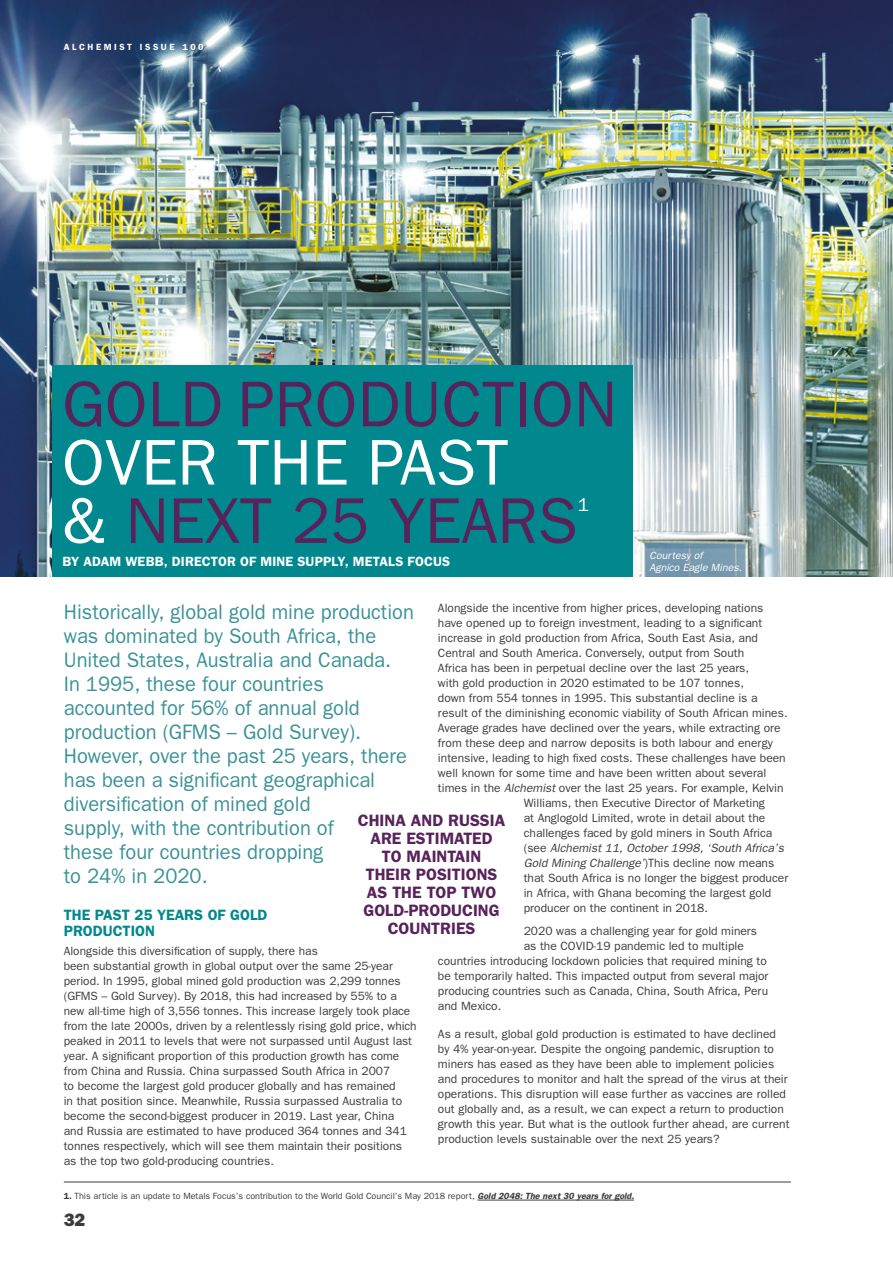
<style>
.page{position:relative;width:893px;height:1263px;background:#fff}
.page>*{position:absolute;margin:0;border:0;box-sizing:border-box;transform-origin:0 0}
.t1{font:64.8px/58.3px "Franklin Gothic";color:#fff}
.t2{font:64.8px "Franklin Gothic";color:#58225b}
.t3{font:21px/24px "Franklin Gothic";color:#3a9298;scale:.96 1}
.t4{font:18.9px "Franklin Gothic";color:#fff}
.t5{font:800 18px "Franklin Gothic";color:#3c3c3b}
.t6{font:600 16.5px/18px "Franklin Gothic";color:#58225b;text-align:center}
.t7{font:600 15px/15.8px "Franklin Gothic";color:#00888e}
.t8{font:600 13.35px "Franklin Gothic";letter-spacing:.01em;color:#fff}
.t9{font:12px/15px "Franklin Gothic";color:#3c3c3b}
.t10{font:italic 12px "Franklin Gothic";color:#3c3c3b}
.t11{font:italic 10.5px/12px "Franklin Gothic";color:#fff}
.t12{font:9px "Franklin Gothic";color:#3c3c3b}
.t13{font:600 9px "Franklin Gothic";letter-spacing:.28em;color:#fff}
.s1{color:#58225b}
.s2{font-style:italic}
.s3{font-style:normal}
.s4{font-weight:600}
.s5{font-weight:600;font-style:italic}
</style>
<div class="page">
<hr style="left:64px;top:1182px;width:727px;height:1px;background:#3c3c3b">
<hr style="left:477px;top:1200px;width:157px;height:1px;background:#3c3c3b">
<img style="left:0;top:0;width:893px;height:577px">
<div style="left:52px;top:366px;width:581px;height:211px;background:#00888e"></div>
<p class="t13" style="left:64px;top:41px;width:141px">ALCHEMIST ISSUE 100</p>
<h1 class="t2" style="left:62px;top:367px;width:556px">GOLD PRODUCTION</h1>
<h1 class="t1" style="left:62px;top:432px;width:517px">OVER THE PAST<br>&amp; <span class="s1">NEXT 25 YEARS</span></h1>
<h3 class="t4" style="left:578px;top:494px;width:13px">1</h3>
<p class="t8" style="left:63px;top:554px;width:389px">BY ADAM WEBB, DIRECTOR OF MINE SUPPLY, METALS FOCUS</p>
<p class="t11" style="left:649px;top:549px;width:94px">Courtesy of<br>Agnico Eagle Mines.</p>
<p class="t9" style="left:438px;top:600px;width:327px">Alongside the incentive from higher prices, developing nations</p>
<p class="t9" style="left:438px;top:615px;width:326px">have opened up to foreign investment, leading to a significant</p>
<p class="t9" style="left:438px;top:630px;width:321px">increase in gold production from Africa, South East Asia, and</p>
<p class="t9" style="left:438px;top:645px;width:308px">Central and South America. Conversely, output from South</p>
<p class="t9" style="left:438px;top:660px;width:313px">Africa has been in perpetual decline over the last 25 years,</p>
<p class="t9" style="left:438px;top:675px;width:307px">with gold production in 2020 estimated to be 107 tonnes,</p>
<p class="t9" style="left:438px;top:690px;width:321px">down from 554 tonnes in 1995. This substantial decline is a</p>
<p class="t9" style="left:438px;top:705px;width:351px">result of the diminishing economic viability of South African mines.</p>
<p class="t9" style="left:438px;top:720px;width:344px">Average grades have declined over the years, while extracting ore</p>
<p class="t9" style="left:438px;top:735px;width:336px">from these deep and narrow deposits is both labour and energy</p>
<p class="t9" style="left:438px;top:750px;width:349px">intensive, leading to high fixed costs. These challenges have been</p>
<p class="t9" style="left:438px;top:765px;width:330px">well known for some time and have been written about several</p>
<p class="t9" style="left:438px;top:780px;width:347px">times in the <span class="s2">Alchemist</span> over the last 25 years. For example, Kelvin</p>
<p class="t9" style="left:524px;top:795px;width:243px">Williams, then Executive Director of Marketing</p>
<p class="t9" style="left:524px;top:810px;width:243px">at Anglogold Limited, wrote in detail about the</p>
<p class="t9" style="left:524px;top:825px;width:250px">challenges faced by gold miners in South Africa</p>
<p class="t10" style="left:524px;top:841px;width:262px"><span class="s3">(see</span> Alchemist 11, October 1998, ‘South Africa’s</p>
<p class="t10" style="left:524px;top:856px;width:252px">Gold Mining Challenge’<span class="s3">)This decline now means</span></p>
<p class="t9" style="left:524px;top:870px;width:266px">that South Africa is no longer the biggest producer</p>
<p class="t9" style="left:524px;top:885px;width:249px">in Africa, with Ghana becoming the largest gold</p>
<p class="t9" style="left:524px;top:900px;width:186px">producer on the continent in 2018.</p>
<p class="t9" style="left:524px;top:923px;width:235px">2020 was a challenging year for gold miners</p>
<p class="t9" style="left:524px;top:938px;width:222px">as the COVID-19 pandemic led to multiple</p>
<p class="t9" style="left:438px;top:953px;width:330px">countries introducing lockdown policies that required mining to</p>
<p class="t9" style="left:438px;top:968px;width:332px">be temporarily halted. This impacted output from several major</p>
<p class="t9" style="left:438px;top:983px;width:332px">producing countries such as Canada, China, South Africa, Peru</p>
<p class="t9" style="left:438px;top:998px;width:65px">and Mexico.</p>
<p class="t9" style="left:438px;top:1026px;width:353px">As a result, global gold production is estimated to have declined by 4% year-on-year. Despite the ongoing pandemic, disruption to miners has eased as they have been able to implement policies and procedures to monitor and halt the spread of the virus at their operations. This disruption will ease further as vaccines are rolled out globally and, as a result, we can expect a return to production growth this year. But what is the outlook further ahead, are current production levels sustainable over the next 25 years?</p>
<p class="t3" style="left:64px;top:599px;width:366px">Historically, global gold mine production was dominated by South Africa, the<br>United States, Australia and Canada.<br>In 1995, these four countries accounted for 56% of annual gold production (GFMS – Gold Survey).<br>However, over the past 25 years, there has been a significant geographical diversification of mined gold<br>supply, with the contribution of<br>these four countries dropping<br>to 24% in 2020.</p>
<p class="t7" style="left:64px;top:906px;width:205px">THE PAST 25 YEARS OF GOLD<br>PRODUCTION</p>
<p class="t9" style="left:64px;top:943px;width:354px">Alongside this diversification of supply, there has<br>been substantial growth in global output over the same 25-year period. In 1995, global mined gold production was 2,299 tonnes (GFMS – Gold Survey). By 2018, this had increased by 55% to a new all-time high of 3,556 tonnes. This increase largely took place from the late 2000s, driven by a relentlessly rising gold price, which peaked in 2011 to levels that were not surpassed until August last year. A significant proportion of this production growth has come from China and Russia. China surpassed South Africa in 2007<br>to become the largest gold producer globally and has remained<br>in that position since. Meanwhile, Russia surpassed Australia to become the second-biggest producer in 2019. Last year, China and Russia are estimated to have produced 364 tonnes and 341 tonnes respectively, which will see them maintain their positions as the top two gold-producing countries.</p>
<h3 class="t6" style="left:358px;top:811px;width:149px">CHINA AND RUSSIA<br>ARE ESTIMATED<br>TO MAINTAIN<br>THEIR POSITIONS<br>AS THE TOP TWO<br>GOLD-PRODUCING<br>COUNTRIES</h3>
<p class="t12" style="left:64px;top:1191px;width:572px"><span class="s4">1.</span> This article is an update to Metals Focus’s contribution to the World Gold Council’s May 2018 report, <span class="s5">Gold 2048: The next 30 years for gold.</span></p>
<h3 class="t5" style="left:64px;top:1209px;width:23px">32</h3>
</div>
